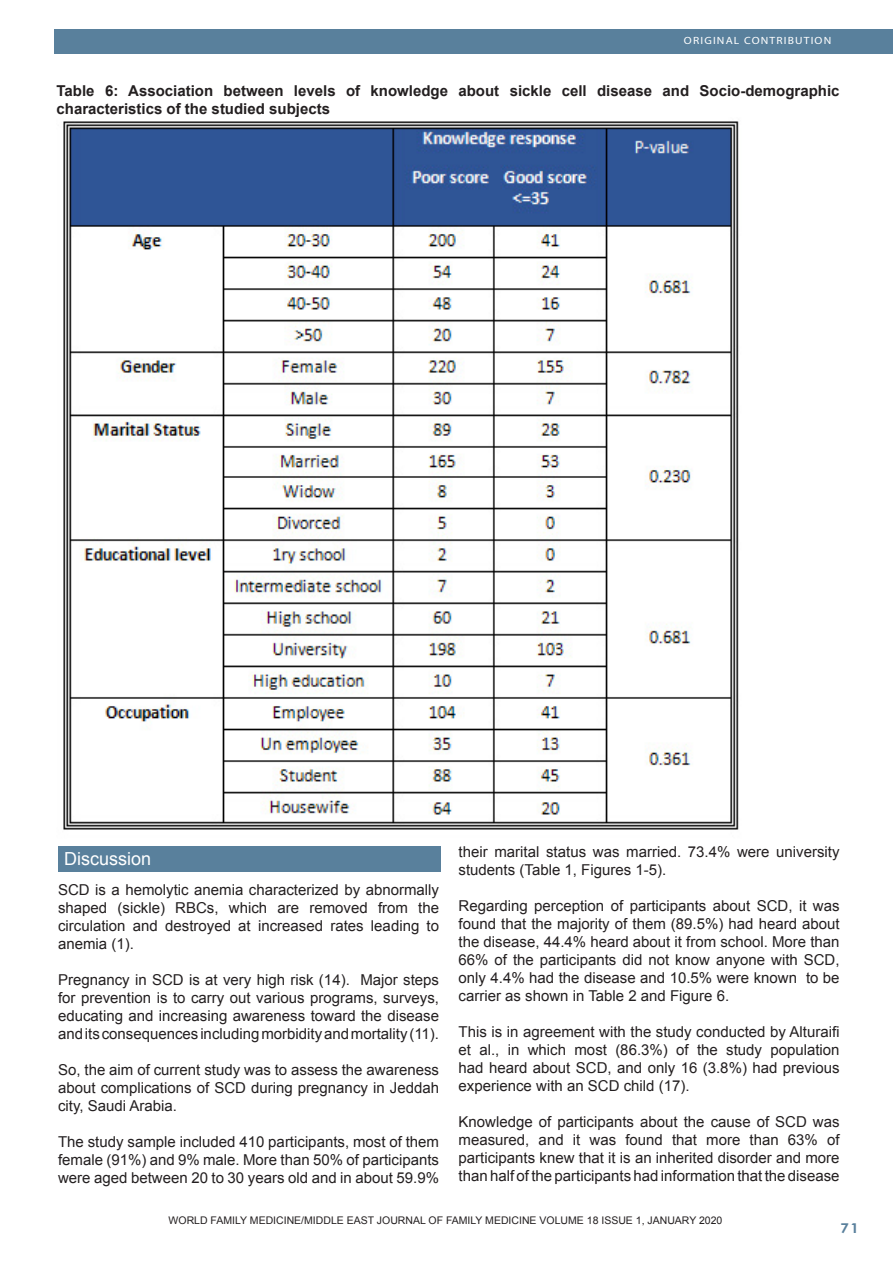
<style>
.page{position:relative;width:893px;height:1263px;background:#fff}
.page>*{position:absolute;margin:0;border:0;box-sizing:border-box;transform-origin:0 0}
.Footnote_Text{font:18px "Arial";color:#fff}
.Footnote_Text-2{font:15px/18px "Arial";color:#231f20;text-align:justify}
.Footnote_Text-3{font:700 15px/18px "Arial";color:#231f20}
.t1{font:700 13.5px "Century Gothic";color:#59809c;scale:1.1 1}
.Footnote_Text-4{font:10.5px "Arial";color:#231f20}
.t2{font:10.5px "Myriad";letter-spacing:.1em;color:#fff;scale:1.1 1}
</style>
<div class="page">
<div style="left:54px;top:30px;width:839px;height:24px;background:#59809c"></div>
<img style="left:63px;top:121px;width:676px;height:709px">
<div style="left:58px;top:846px;width:383px;height:25px;background:#59809c"></div>
<p class="t2" style="left:684px;top:35px;width:135px">ORIGINAL CONTRIBUTION</p>
<p class="Footnote_Text-3" style="left:57px;top:83px;width:784px">Table 6: Association between levels of knowledge about sickle cell disease and Socio-demographic characteristics of the studied subjects</p>
<p class="Footnote_Text" style="left:64px;top:847px;width:89px">Discussion</p>
<p class="Footnote_Text-2" style="left:58px;top:881px;width:383px">SCD is a hemolytic anemia characterized by abnormally shaped (sickle) RBCs, which are removed from the circulation and destroyed at increased rates leading to anemia (1).</p>
<p class="Footnote_Text-2" style="left:58px;top:971px;width:383px">Pregnancy in SCD is at very high risk (14). Major steps for prevention is to carry out various programs, surveys, educating and increasing awareness toward the disease and its consequences including morbidity and mortality (11).</p>
<p class="Footnote_Text-2" style="left:58px;top:1061px;width:382px">So, the aim of current study was to assess the awareness about complications of SCD during pregnancy in Jeddah city, Saudi Arabia.</p>
<p class="Footnote_Text-2" style="left:58px;top:1133px;width:382px">The study sample included 410 participants, most of them female (91%) and 9% male. More than 50% of participants were aged between 20 to 30 years old and in about 59.9%</p>
<p class="Footnote_Text-2" style="left:459px;top:843px;width:382px">their marital status was married. 73.4% were university students (Table 1, Figures 1-5).</p>
<p class="Footnote_Text-2" style="left:459px;top:897px;width:382px">Regarding perception of participants about SCD, it was found that the majority of them (89.5%) had heard about the disease, 44.4% heard about it from school. More than 66% of the participants did not know anyone with SCD, only 4.4% had the disease and 10.5% were known to be carrier as shown in Table 2 and Figure 6.</p>
<p class="Footnote_Text-2" style="left:459px;top:1023px;width:382px">This is in agreement with the study conducted by Alturaifi et al., in which most (86.3%) of the study population had heard about SCD, and only 16 (3.8%) had previous experience with an SCD child (17).</p>
<p class="Footnote_Text-2" style="left:459px;top:1113px;width:382px">Knowledge of participants about the cause of SCD was measured, and it was found that more than 63% of participants knew that it is an inherited disorder and more than half of the participants had information that the disease</p>
<p class="Footnote_Text-4" style="left:169px;top:1214px;width:555px">WORLD FAMILY MEDICINE/MIDDLE EAST JOURNAL OF FAMILY MEDICINE VOLUME 18 ISSUE 1, JANUARY 2020</p>
<p class="t1" style="left:840px;top:1218px;width:18px">71</p>
</div>
